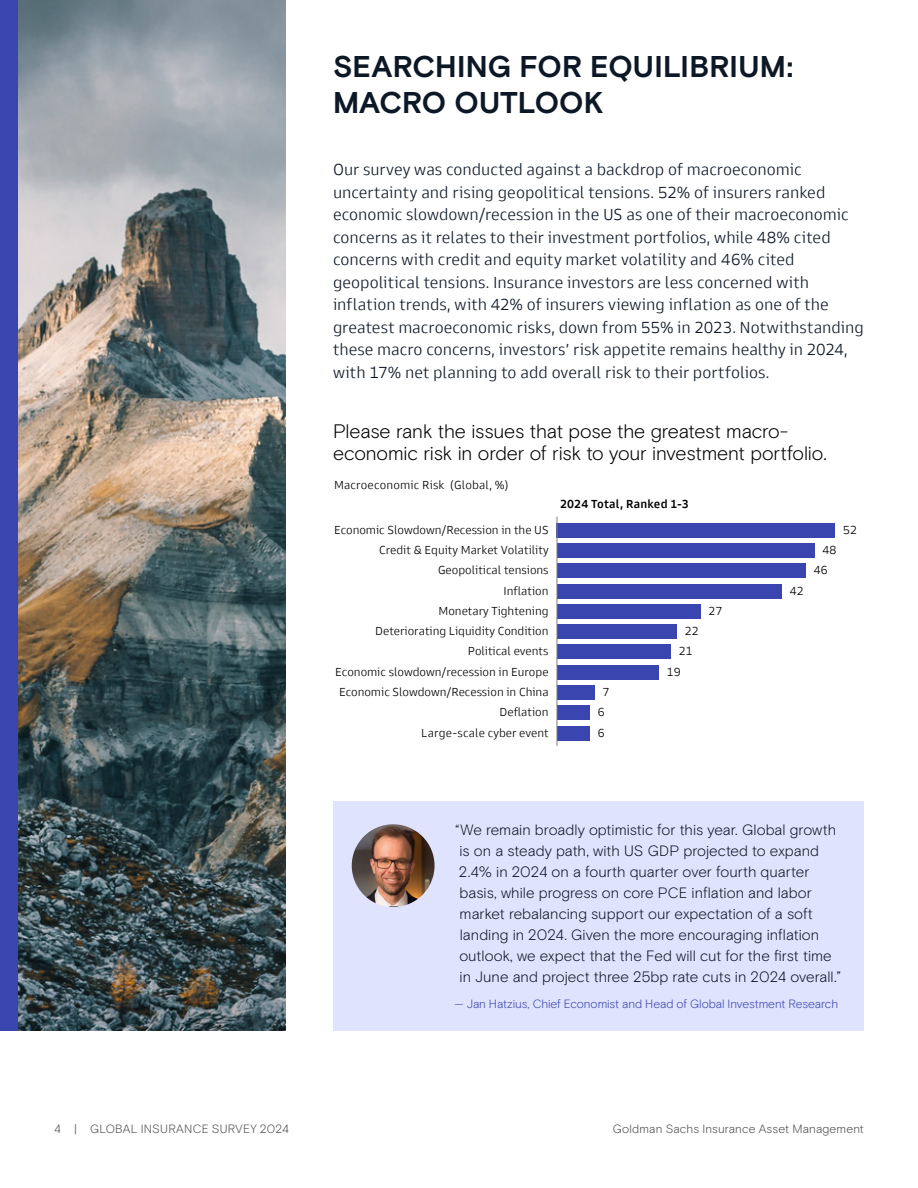
<style>
.page{position:relative;width:918px;height:1188px;background:#fff}
.page>*{position:absolute;margin:0;border:0;box-sizing:border-box;transform-origin:0 0}
.t1{font:700 30px/36px "Basis Grotesque Pro";letter-spacing:.005em;color:#0d1826}
.t2{font:300 19.5px/22.5px "Basis Grotesque Pro";letter-spacing:-.01em;color:#000}
.t3{font:300 16.5px/22.5px "Goldman Sans";color:#0d1826}
.t4{font:300 15px/21px "Basis Grotesque Pro";color:#0d1826}
.t5{font:300 12px/20.2px "Goldman Sans";color:#000}
.t6{font:300 12px "Basis Grotesque Pro";letter-spacing:.01em;color:#4d4d4d}
.t7{font:300 12px "Basis Grotesque Pro";letter-spacing:-.005em;color:#3a45b0}
.t8{font:500 12px "Goldman Sans";letter-spacing:.015em;color:#000}
</style>
<div class="page">
<img style="left:18px;top:0;width:268px;height:1031px">
<div style="left:0;top:0;width:18px;height:1031px;background:#3a45b0"></div>
<div style="left:333px;top:801px;width:531px;height:230px;background:#e0e3fd"></div>
<img style="left:352px;top:824px;width:83px;height:83px;border-radius:41px">
<div style="left:557px;top:523px;width:278px;height:15px;background:#3a45b0"></div>
<div style="left:557px;top:543px;width:257px;height:15px;background:#3a45b0"></div>
<div style="left:557px;top:563px;width:248px;height:15px;background:#3a45b0"></div>
<div style="left:557px;top:584px;width:224px;height:15px;background:#3a45b0"></div>
<div style="left:557px;top:604px;width:143px;height:15px;background:#3a45b0"></div>
<div style="left:557px;top:624px;width:120px;height:15px;background:#3a45b0"></div>
<div style="left:557px;top:644px;width:114px;height:15px;background:#3a45b0"></div>
<div style="left:557px;top:665px;width:102px;height:15px;background:#3a45b0"></div>
<div style="left:557px;top:685px;width:37px;height:15px;background:#3a45b0"></div>
<div style="left:557px;top:705px;width:33px;height:15px;background:#3a45b0"></div>
<div style="left:557px;top:726px;width:33px;height:15px;background:#3a45b0"></div>
<hr style="left:557px;top:517px;width:1px;height:229px;background:#7f7f7f">
<h1 class="t1" style="left:333px;top:50px;width:462px">SEARCHING FOR EQUILIBRIUM:<br>MACRO OUTLOOK</h1>
<p class="t3" style="left:333px;top:158px;width:532px">Our survey was conducted against a backdrop of macroeconomic uncertainty and rising geopolitical tensions. 52% of insurers ranked economic slowdown/recession in the US as one of their macroeconomic concerns as it relates to their investment portfolios, while 48% cited concerns with credit and equity market volatility and 46% cited geopolitical tensions. Insurance investors are less concerned with inflation trends, with 42% of insurers viewing inflation as one of the greatest macroeconomic risks, down from 55% in 2023. Notwithstanding these macro concerns, investors’ risk appetite remains healthy in 2024, with 17% net planning to add overall risk to their portfolios.</p>
<p class="t2" style="left:333px;top:420px;width:495px">Please rank the issues that pose the greatest macro&shy;economic risk in order of risk to your investment portfolio.</p>
<p class="t5" style="left:334px;top:474px;width:176px">Macroeconomic Risk (Global, %)</p>
<p class="t5" style="left:334px;top:520px;width:216px">Economic Slowdown/Recession in the US</p>
<p class="t5" style="left:335px;top:540px;width:215px;text-align:right">Credit &amp; Equity Market Volatility<br>Geopolitical tensions<br>Inflation<br>Monetary Tightening<br>Deteriorating Liquidity Condition<br>Political events<br>Economic slowdown/recession in Europe<br>Economic Slowdown/Recession in China<br>Deflation<br>Large-scale cyber event</p>
<p class="t8" style="left:560px;top:496px;width:130px">2024 Total, Ranked 1-3</p>
<p class="t5" style="left:598px;top:682px;width:13px;text-align:center">7<br>6<br>6</p>
<p class="t5" style="left:685px;top:621px;width:15px">22</p>
<p class="t5" style="left:679px;top:641px;width:15px">21</p>
<p class="t5" style="left:667px;top:661px;width:15px">19</p>
<p class="t5" style="left:709px;top:601px;width:15px">27</p>
<p class="t5" style="left:790px;top:580px;width:15px">42</p>
<p class="t5" style="left:843px;top:520px;width:15px">52</p>
<p class="t5" style="left:814px;top:540px;width:24px;text-indent:9px">48<br>46</p>
<p class="t4" style="left:455px;top:820px;width:387px">“We remain broadly optimistic for this year. Global growth is on a steady path, with US GDP projected to expand 2.4% in 2024 on a fourth quarter over fourth quarter basis, while progress on core PCE inflation and labor market rebalancing support our expectation of a soft landing in 2024. Given the more encouraging inflation outlook, we expect that the Fed will cut for the first time in June and project three 25bp rate cuts in 2024 overall.”</p>
<p class="t7" style="left:455px;top:997px;width:385px">— Jan Hatzius, Chief Economist and Head of Global Investment Research</p>
<p class="t6" style="left:54px;top:1122px;width:236px">4 | GLOBAL INSURANCE SURVEY 2024</p>
<p class="t6" style="left:613px;top:1122px;width:253px">Goldman Sachs Insurance Asset Management</p>
</div>
